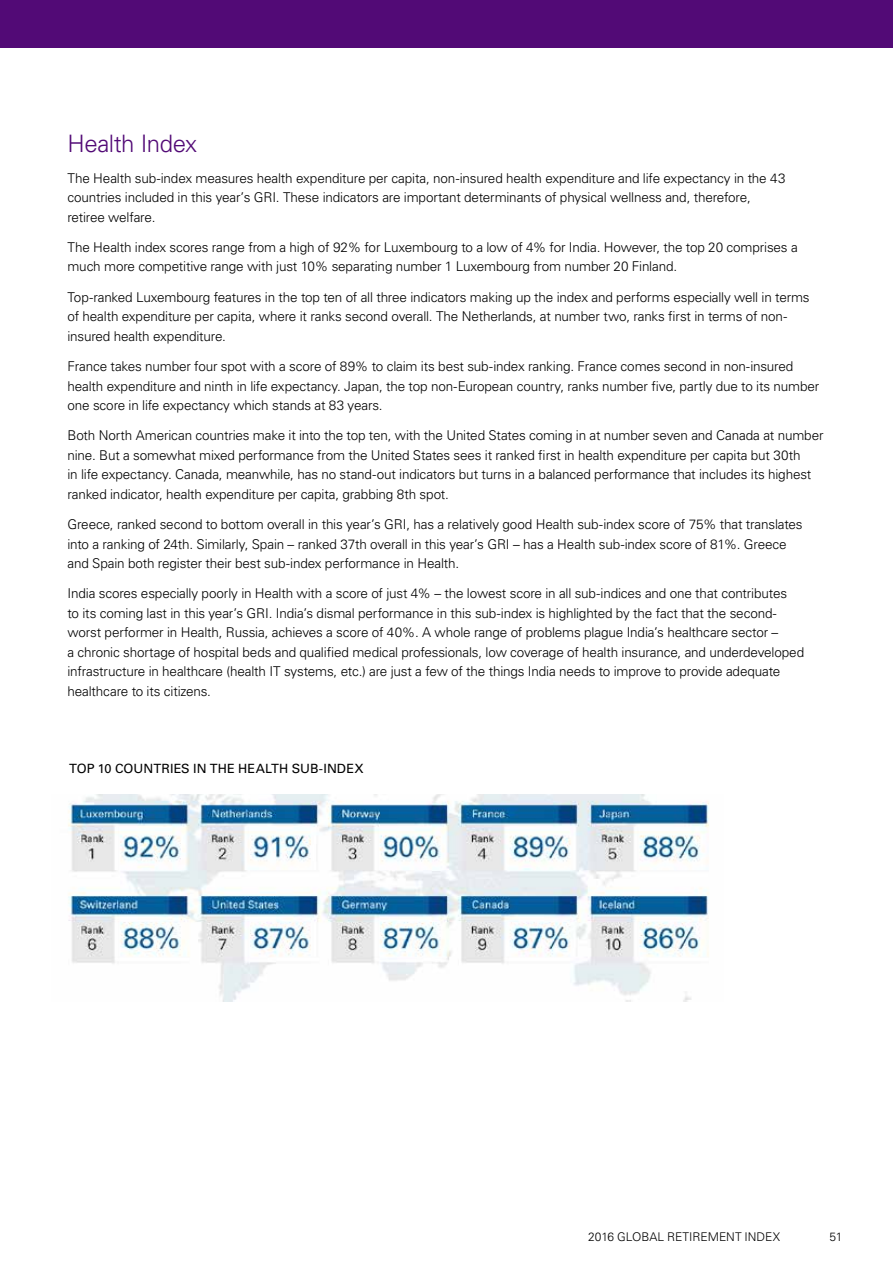
<style>
.page{position:relative;width:893px;height:1263px;background:#fff}
.page>*{position:absolute;margin:0;border:0;box-sizing:border-box;transform-origin:0 0}
.t1{font:300 24px "Univers LT Std";letter-spacing:-.02em;color:#520a76}
.t2{font:300 13.5px/19.5px "Univers LT Std";letter-spacing:-.01em;color:#000}
.t3{font:12.75px "Univers LT Std";letter-spacing:.005em;color:#000}
.t4{font:300 12px "Univers LT Std";color:#000}
</style>
<div class="page">
<div style="left:0;top:0;width:893px;height:47px;background:#520a76"></div>
<img style="left:68px;top:794px;width:641px;height:207px">
<h1 class="t1" style="left:68px;top:129px;width:131px">Health Index</h1>
<p class="t2" style="left:68px;top:168px;width:720px">The Health sub-index measures health expenditure per capita, non-insured health expenditure and life expectancy in the 43 countries included in this year’s GRI. These indicators are important determinants of physical wellness and, therefore, retiree welfare.</p>
<p class="t2" style="left:68px;top:237px;width:732px">The Health index scores range from a high of 92% for Luxembourg to a low of 4% for India. However, the top 20 comprises a much more competitive range with just 10% separating number 1 Luxembourg from number 20 Finland.</p>
<p class="t2" style="left:68px;top:287px;width:744px">Top-ranked Luxembourg features in the top ten of all three indicators making up the index and performs especially well in terms of health expenditure per capita, where it ranks second overall. The Netherlands, at number two, ranks first in terms of non&shy;insured health expenditure.</p>
<p class="t2" style="left:68px;top:357px;width:753px">France takes number four spot with a score of 89% to claim its best sub-index ranking. France comes second in non-insured health expenditure and ninth in life expectancy. Japan, the top non-European country, ranks number five, partly due to its number one score in life expectancy which stands at 83 years.</p>
<p class="t2" style="left:68px;top:426px;width:757px">Both North American countries make it into the top ten, with the United States coming in at number seven and Canada at number nine. But a somewhat mixed performance from the United States sees it ranked first in health expenditure per capita but 30th<br>in life expectancy. Canada, meanwhile, has no stand-out indicators but turns in a balanced performance that includes its highest ranked indicator, health expenditure per capita, grabbing 8th spot.</p>
<p class="t2" style="left:68px;top:515px;width:737px">Greece, ranked second to bottom overall in this year’s GRI, has a relatively good Health sub-index score of 75% that translates into a ranking of 24th. Similarly, Spain – ranked 37th overall in this year’s GRI – has a Health sub-index score of 81%. Greece and Spain both register their best sub-index performance in Health.</p>
<p class="t2" style="left:68px;top:584px;width:738px">India scores especially poorly in Health with a score of just 4% – the lowest score in all sub-indices and one that contributes<br>to its coming last in this year’s GRI. India’s dismal performance in this sub-index is highlighted by the fact that the second&shy;worst performer in Health, Russia, achieves a score of 40%. A whole range of problems plague India’s healthcare sector –<br>a chronic shortage of hospital beds and qualified medical professionals, low coverage of health insurance, and underdeveloped infrastructure in healthcare (health IT systems, etc.) are just a few of the things India needs to improve to provide adequate healthcare to its citizens.</p>
<p class="t3" style="left:69px;top:761px;width:296px">TOP 10 COUNTRIES IN THE HEALTH SUB-INDEX</p>
<p class="t4" style="left:588px;top:1230px;width:193px">2016 GLOBAL RETIREMENT INDEX</p>
<p class="t4" style="left:830px;top:1230px;width:14px">51</p>
</div>
